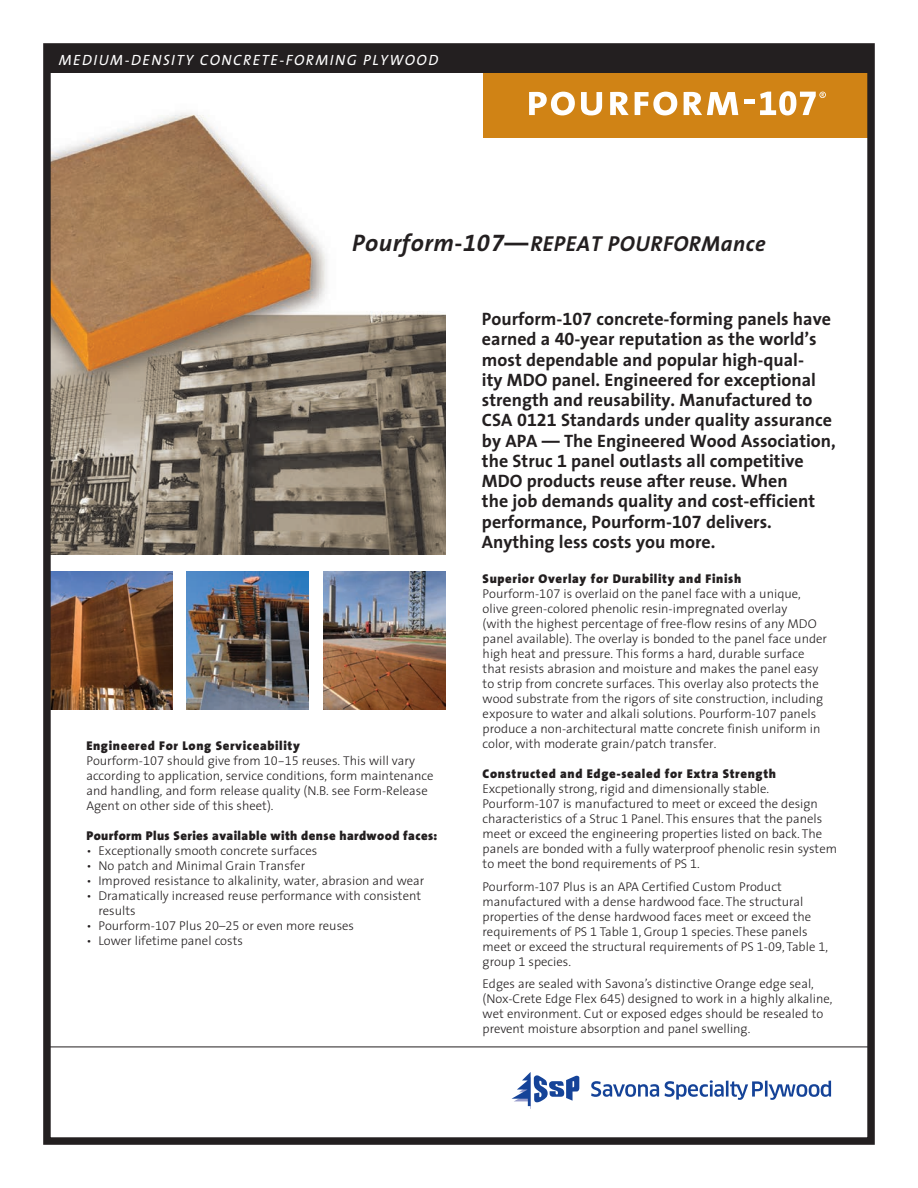
<style>
.page{position:relative;width:918px;height:1188px;background:#fff}
.page>*{position:absolute;margin:0;border:0;box-sizing:border-box;transform-origin:0 0}
.t1{font:italic 700 21.75px "The Sans";letter-spacing:.025em;color:#231f20}
._3_1_Bold_Intro_new{font:700 18px/20.2px "The Sans";color:#231f20}
.t2{font:italic 14.85px "The Sans Caps";letter-spacing:.1em;color:#fff}
._1__body_text{font:300 12.75px/15px "The Sans";color:#231f20}
._1__body_text_bullet{font:300 12.75px/15px "The Sans";color:#231f20}
._2_2_Black_Subheads{font:900 12.75px "The Sans";letter-spacing:.05em;color:#231f20}
._2_2_Black_Subheads-2{font:900 12.75px "The Sans";letter-spacing:.03em;color:#231f20}
.s1{font-size:24px}
.s2{font-family:"The Sans Bold Expert";font-weight:400;font-size:24px}
.s3{font-family:"The Sans Light Expert";font-weight:400}
.s4{font-family:"The Sans Bold Expert";font-weight:400}
</style>
<div class="page">
<div style="left:483px;top:70px;width:384px;height:68px;background:#d08315"></div>
<svg style="left:529px;top:92px;width:46px;height:23px"></svg>
<svg style="left:581px;top:92px;width:21px;height:23px"></svg>
<svg style="left:610px;top:92px;width:19px;height:23px"></svg>
<svg style="left:635px;top:92px;width:42px;height:23px"></svg>
<svg style="left:684px;top:92px;width:54px;height:23px"></svg>
<div style="left:744px;top:99px;width:11px;height:5px;background:#fff"></div>
<svg style="left:760px;top:91px;width:66px;height:24px"></svg>
<img style="left:52px;top:113px;width:394px;height:442px">
<hr style="left:47px;top:1047px;width:823px;height:1px;background:#231f20">
<div style="left:46px;top:47px;width:823px;height:26px;background:#231f20"></div>
<img style="left:52px;top:571px;width:120px;height:138px">
<img style="left:187px;top:571px;width:122px;height:138px">
<img style="left:323px;top:571px;width:123px;height:138px">
<svg style="left:512px;top:1072px;width:67px;height:37px"></svg>
<svg style="left:591px;top:1081px;width:68px;height:16px"></svg>
<svg style="left:665px;top:1080px;width:98px;height:20px"></svg>
<hr style="left:765px;top:1081px;width:3px;height:16px;background:#154398">
<svg style="left:769px;top:1081px;width:62px;height:19px"></svg>
<div style="left:43px;top:43px;width:832px;height:1102px;border:8px solid #231f20"></div>
<p class="t2" style="left:59px;top:47px;width:381px">MEDIUM-DENSITY CONCRETE-FORMING PLYWOOD</p>
<p class="t1" style="left:352px;top:225px;width:415px"><span class="s1">Pourform-</span><span class="s2">107</span><span class="s1">—</span>REPEAT POURFORMance</p>
<p class="_2_2_Black_Subheads" style="left:86px;top:735px;width:215px">Engineered For Long Serviceability</p>
<p class="_1__body_text" style="left:86px;top:753px;width:349px">Pourform-<span class="s3">107</span> should give from <span class="s3">10-15</span> reuses. This will vary according to application, service conditions, form maintenance and handling, and form release quality (N.B. see Form-Release Agent on other side of this sheet).</p>
<p class="_2_2_Black_Subheads-2" style="left:86px;top:825px;width:353px">Pourform Plus Series available with dense hardwood faces:</p>
<p class="_1__body_text_bullet" style="left:86px;top:843px;width:232px">• Exceptionally smooth concrete surfaces</p>
<p class="_1__body_text_bullet" style="left:86px;top:858px;width:220px">• No patch and Minimal Grain Transfer</p>
<p class="_1__body_text_bullet" style="left:86px;top:873px;width:340px">• Improved resistance to alkalinity, water, abrasion and wear</p>
<p class="_1__body_text_bullet" style="left:98px;top:888px;width:324px;text-indent:-12px">• Dramatically increased reuse performance with consistent results</p>
<p class="_1__body_text_bullet" style="left:86px;top:918px;width:269px">• Pourform-<span class="s3">107</span> Plus <span class="s3">20</span>–<span class="s3">25</span> or even more reuses</p>
<p class="_1__body_text_bullet" style="left:86px;top:933px;width:158px">• Lower lifetime panel costs</p>
<p class="_3_1_Bold_Intro_new" style="left:482px;top:308px;width:355px">Pourform-<span class="s4">107</span> concrete-forming panels have earned a <span class="s4">40</span>-year reputation as the world’s most dependable and popular high-qual-<br>ity MDO panel. Engineered for exceptional strength and reusability. Manufactured to CSA <span class="s4">0121</span> Standards under quality assurance by APA — The Engineered Wood Association, the Struc <span class="s4">1</span> panel outlasts all competitive MDO products reuse after reuse. When<br>the job demands quality and cost-efficient performance, Pourform-<span class="s4">107</span> delivers.<br>Anything less costs you more.</p>
<p class="_2_2_Black_Subheads" style="left:483px;top:568px;width:260px">Superior Overlay for Durability and Finish</p>
<p class="_1__body_text" style="left:483px;top:586px;width:346px">Pourform-<span class="s3">107</span> is overlaid on the panel face with a unique, olive green-colored phenolic resin-impregnated overlay<br>(with the highest percentage of free-flow resins of any MDO panel available). The overlay is bonded to the panel face under high heat and pressure. This forms a hard, durable surface that resists abrasion and moisture and makes the panel easy to strip from concrete surfaces. This overlay also protects the wood substrate from the rigors of site construction, including exposure to water and alkali solutions. Pourform-<span class="s3">107</span> panels produce a non-architectural matte concrete finish uniform in color, with moderate grain/patch transfer.</p>
<p class="_2_2_Black_Subheads" style="left:483px;top:763px;width:295px">Constructed and Edge-sealed for Extra Strength</p>
<p class="_1__body_text" style="left:483px;top:781px;width:356px">Excpetionally strong, rigid and dimensionally stable.<br>Pourform-<span class="s3">107</span> is manufactured to meet or exceed the design characteristics of a Struc <span class="s3">1</span> Panel. This ensures that the panels meet or exceed the engineering properties listed on back. The panels are bonded with a fully waterproof phenolic resin system to meet the bond requirements of PS <span class="s3">1</span>.</p>
<p class="_1__body_text" style="left:483px;top:878px;width:347px">Pourform-<span class="s3">107</span> Plus is an APA Certified Custom Product manufactured with a dense hardwood face. The structural properties of the dense hardwood faces meet or exceed the requirements of PS <span class="s3">1</span> Table <span class="s3">1</span>, Group <span class="s3">1</span> species. These panels meet or exceed the structural requirements of PS <span class="s3">1</span>-<span class="s3">09</span>, Table <span class="s3">1</span>, group <span class="s3">1</span> species.</p>
<p class="_1__body_text" style="left:483px;top:976px;width:351px">Edges are sealed with Savona’s distinctive Orange edge seal, (Nox-Crete Edge Flex <span class="s3">645</span>) designed to work in a highly alkaline, wet environment. Cut or exposed edges should be resealed to prevent moisture absorption and panel swelling.</p>
</div>
